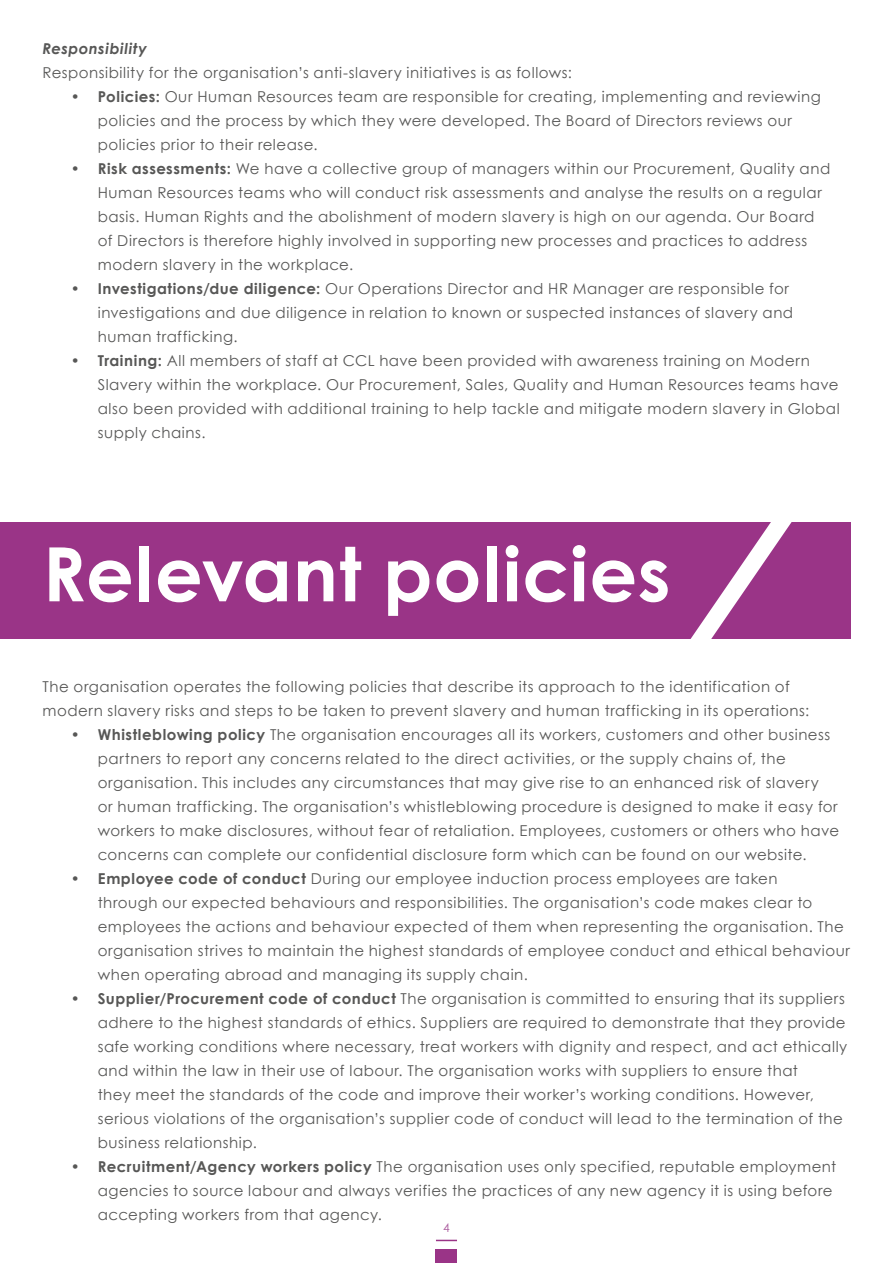
<style>
.page{position:relative;width:893px;height:1263px;background:#fff}
.page>*{position:absolute;margin:0;border:0;box-sizing:border-box;transform-origin:0 0}
.t1{font:700 75px "Century Gothic";letter-spacing:.015em;color:#fff}
.t2{font:15px/24px "Century Gothic";letter-spacing:.03em;color:#575756}
.t3{font:italic 700 15px "Century Gothic";letter-spacing:.035em;color:#575756}
.t4{font:12px "Century Gothic";color:#ac5e9f}
.s1{font-weight:700}
</style>
<div class="page">
<svg style="left:436px;top:1240px;width:21px;height:1px"></svg>
<div style="left:436px;top:1249px;width:21px;height:14px;background:#9a3487"></div>
<div style="left:0;top:522px;width:850px;height:117px;background:#9a3487"></div>
<svg style="left:690px;top:522px;width:102px;height:117px"></svg>
<p class="t3" style="left:43px;top:37px;width:106px">Responsibility</p>
<p class="t2" style="left:43px;top:60px;width:531px">Responsibility for the organisation’s anti-slavery initiatives is as follows:</p>
<p class="t2" style="left:98px;top:84px;width:725px;text-indent:-27px"><span class="s1">• Policies:</span> Our Human Resources team are responsible for creating, implementing and reviewing policies and the process by which they were developed. The Board of Directors reviews our policies prior to their release.</p>
<p class="t2" style="left:98px;top:156px;width:734px;text-indent:-27px"><span class="s1">• Risk assessments:</span> We have a collective group of managers within our Procurement, Quality and Human Resources teams who will conduct risk assessments and analyse the results on a regular basis. Human Rights and the abolishment of modern slavery is high on our agenda. Our Board of Directors is therefore highly involved in supporting new processes and practices to address modern slavery in the workplace.</p>
<p class="t2" style="left:98px;top:276px;width:697px;text-indent:-27px"><span class="s1">• Investigations/due diligence:</span> Our Operations Director and HR Manager are responsible for investigations and due diligence in relation to known or suspected instances of slavery and human trafficking.</p>
<p class="t2" style="left:98px;top:348px;width:743px;text-indent:-27px"><span class="s1">• Training:</span> All members of staff at CCL have been provided with awareness training on Modern Slavery within the workplace. Our Procurement, Sales, Quality and Human Resources teams have also been provided with additional training to help tackle and mitigate modern slavery in Global supply chains.</p>
<h1 class="t1" style="left:43px;top:517px;width:629px">Relevant policies</h1>
<p class="t2" style="left:43px;top:675px;width:768px">The organisation operates the following policies that describe its approach to the identification of modern slavery risks and steps to be taken to prevent slavery and human trafficking in its operations:</p>
<p class="t2" style="left:98px;top:723px;width:743px;text-indent:-27px"><span class="s1">• Whistleblowing policy</span> The organisation encourages all its workers, customers and other business partners to report any concerns related to the direct activities, or the supply chains of, the organisation. This includes any circumstances that may give rise to an enhanced risk of slavery<br>or human trafficking. The organisation’s whistleblowing procedure is designed to make it easy for workers to make disclosures, without fear of retaliation. Employees, customers or others who have concerns can complete our confidential disclosure form which can be found on our website.</p>
<p class="t2" style="left:98px;top:867px;width:754px;text-indent:-27px"><span class="s1">• Employee code of conduct</span> During our employee induction process employees are taken<br>through our expected behaviours and responsibilities. The organisation’s code makes clear to employees the actions and behaviour expected of them when representing the organisation. The organisation strives to maintain the highest standards of employee conduct and ethical behaviour when operating abroad and managing its supply chain.</p>
<p class="t2" style="left:98px;top:987px;width:751px;text-indent:-27px"><span class="s1">• Supplier/Procurement code of conduct</span> The organisation is committed to ensuring that its suppliers adhere to the highest standards of ethics. Suppliers are required to demonstrate that they provide safe working conditions where necessary, treat workers with dignity and respect, and act ethically and within the law in their use of labour. The organisation works with suppliers to ensure that<br>they meet the standards of the code and improve their worker’s working conditions. However, serious violations of the organisation’s supplier code of conduct will lead to the termination of the business relationship.</p>
<p class="t2" style="left:98px;top:1155px;width:740px;text-indent:-27px"><span class="s1">• Recruitment/Agency workers policy</span> The organisation uses only specified, reputable employment agencies to source labour and always verifies the practices of any new agency it is using before accepting workers from that agency.</p>
<p class="t4" style="left:443px;top:1219px;width:8px">4</p>
</div>
